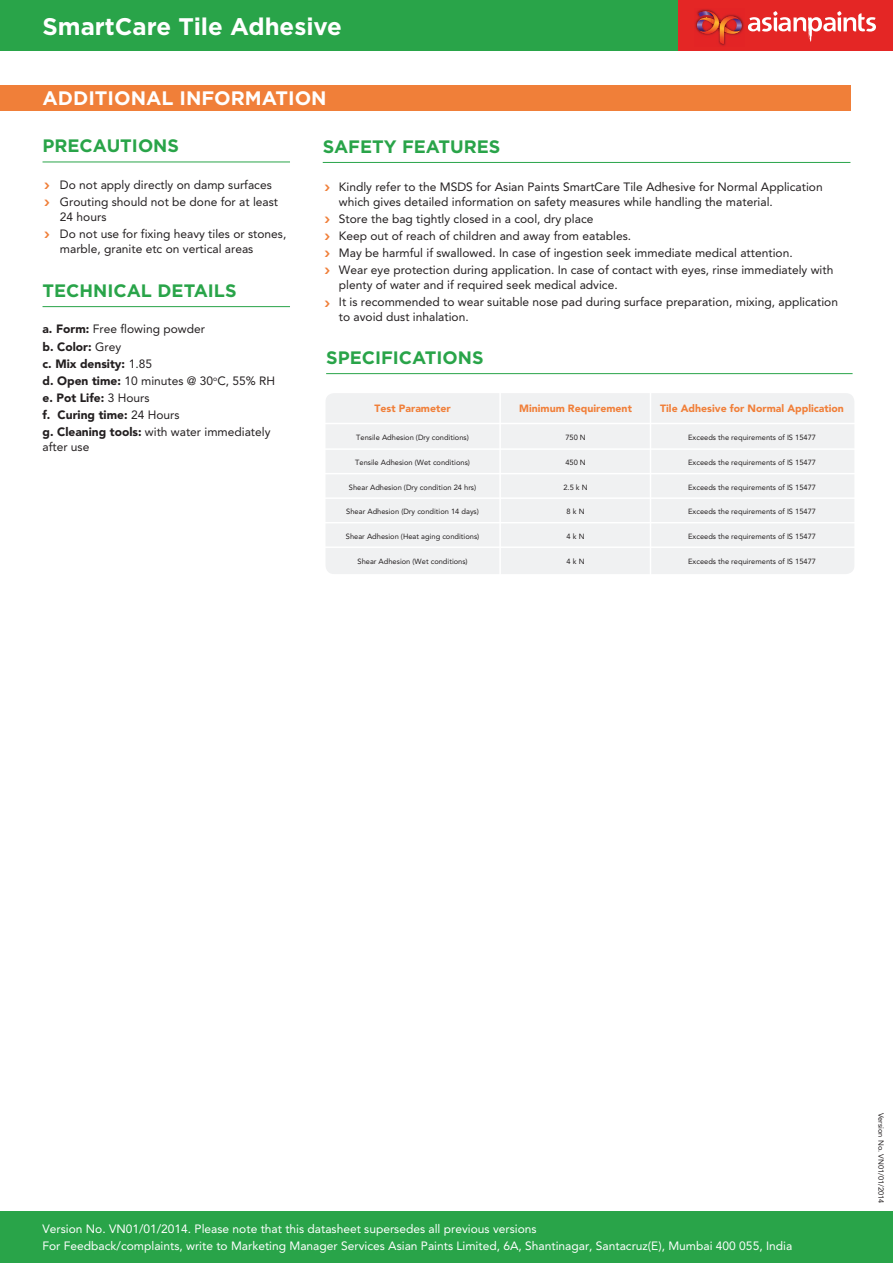
<style>
.page{position:relative;width:893px;height:1263px;background:#fff}
.page>*{position:absolute;margin:0;border:0;box-sizing:border-box;transform-origin:0 0}
.t1{font:700 24px "Gotham";color:#fff}
.t2{font:700 19.5px "Gotham";color:#fff}
.t3{font:700 18px "Gotham";color:#29a449}
.t4{font:12px/15px "Avenir";color:#231f20}
.t5{font:12px "Avenir";color:#fff}
.t6{font:900 12px "Avenir";color:#231f20}
.t7{font:700 12px "Sanuk";color:#f07f39}
.t8{font:900 10.5px "Avenir";color:#f07f39}
.t9{font:7.5px "Avenir";color:#231f20}
.s1{font-weight:900}
.s2{font-weight:400}
</style>
<div class="page">
<div style="left:0;top:0;width:893px;height:51px;background:#29a449"></div>
<div style="left:678px;top:0;width:215px;height:51px;background:#e42625"></div>
<svg style="left:748px;top:11px;width:128px;height:31px"></svg>
<img style="left:695px;top:9px;width:49px;height:37px">
<img style="left:740px;top:18px;width:2px;height:14px">
<img style="left:719px;top:18px;width:21px;height:16px">
<svg style="left:697px;top:18px;width:23px;height:15px"></svg>
<img style="left:699px;top:11px;width:20px;height:23px">
<img style="left:720px;top:16px;width:19px;height:28px">
<div style="left:0;top:1212px;width:893px;height:51px;background:#29a449"></div>
<div style="left:0;top:85px;width:850px;height:26px;background:#f07f39"></div>
<hr style="left:43px;top:162px;width:247px;height:1px;background:#29a449">
<hr style="left:323px;top:162px;width:527px;height:1px;background:#29a449">
<hr style="left:43px;top:306px;width:247px;height:1px;background:#29a449">
<div style="left:326px;top:393px;width:528px;height:181px;background:#f0f1f2;border-radius:9px"></div>
<hr style="left:321px;top:448px;width:536px;height:2px;background:#fff">
<hr style="left:321px;top:473px;width:536px;height:1px;background:#fff">
<hr style="left:321px;top:497px;width:536px;height:2px;background:#fff">
<hr style="left:321px;top:522px;width:536px;height:1px;background:#fff">
<hr style="left:499px;top:375px;width:2px;height:205px;background:#fff">
<hr style="left:650px;top:374px;width:1px;height:204px;background:#fff">
<hr style="left:321px;top:423px;width:540px;height:1px;background:#fff">
<hr style="left:326px;top:373px;width:527px;height:1px;background:#29a449">
<hr style="left:321px;top:546px;width:536px;height:2px;background:#fff">
<h1 class="t1" style="left:43px;top:13px;width:301px">SmartCare Tile Adhesive</h1>
<p class="t2" style="left:43px;top:87px;width:286px">ADDITIONAL INFORMATION</p>
<p class="t3" style="left:43px;top:135px;width:138px">PRECAUTIONS</p>
<p class="t4" style="left:60px;top:178px;width:213px">Do not apply directly on damp surfaces</p>
<p class="t4" style="left:60px;top:195px;width:220px">Grouting should not be done for at least<br>24 hours</p>
<p class="t4" style="left:60px;top:227px;width:228px">Do not use for fixing heavy tiles or stones, marble, granite etc on vertical areas</p>
<p class="t3" style="left:323px;top:136px;width:179px">SAFETY FEATURES</p>
<p class="t4" style="left:339px;top:179px;width:485px">Kindly refer to the MSDS for Asian Paints SmartCare Tile Adhesive for Normal Application which gives detailed information on safety measures while handling the material.</p>
<p class="t4" style="left:339px;top:211px;width:256px">Store the bag tightly closed in a cool, dry place</p>
<p class="t4" style="left:339px;top:228px;width:294px">Keep out of reach of children and away from eatables.</p>
<p class="t4" style="left:339px;top:245px;width:455px">May be harmful if swallowed. In case of ingestion seek immediate medical attention.</p>
<p class="t4" style="left:339px;top:263px;width:496px">Wear eye protection during application. In case of contact with eyes, rinse immediately with plenty of water and if required seek medical advice.</p>
<p class="t4" style="left:339px;top:295px;width:501px">It is recommended to wear suitable nose pad during surface preparation, mixing, application to avoid dust inhalation.</p>
<p class="t7" style="left:44px;top:177px;width:8px">&gt;</p>
<p class="t7" style="left:44px;top:194px;width:8px">&gt;</p>
<p class="t7" style="left:44px;top:226px;width:8px">&gt;</p>
<p class="t7" style="left:324px;top:179px;width:8px">&gt;</p>
<p class="t7" style="left:324px;top:211px;width:8px">&gt;</p>
<p class="t7" style="left:324px;top:228px;width:8px">&gt;</p>
<p class="t7" style="left:324px;top:245px;width:8px">&gt;</p>
<p class="t7" style="left:324px;top:262px;width:8px">&gt;</p>
<p class="t7" style="left:324px;top:295px;width:8px">&gt;</p>
<p class="t3" style="left:43px;top:280px;width:196px">TECHNICAL DETAILS</p>
<p class="t4" style="left:43px;top:322px;width:164px"><span class="s1">a. Form:</span> Free flowing powder</p>
<p class="t6" style="left:43px;top:339px;width:80px">b. Color: <span class="s2">Grey</span></p>
<p class="t6" style="left:43px;top:356px;width:111px">c. Mix density: <span class="s2">1.85</span></p>
<p class="t4" style="left:43px;top:373px;width:234px"><span class="s1">d. Open time:</span> 10 minutes @ 30<sup>o</sup>C, 55% RH</p>
<p class="t6" style="left:43px;top:390px;width:109px">e. Pot Life: <span class="s2">3 Hours</span></p>
<p class="t6" style="left:43px;top:408px;width:139px">f. Curing time: <span class="s2">24 Hours</span></p>
<p class="t4" style="left:43px;top:424px;width:230px"><span class="s1">g. Cleaning tools:</span> with water immediately after use</p>
<p class="t3" style="left:326px;top:347px;width:159px">SPECIFICATIONS</p>
<p class="t8" style="left:660px;top:402px;width:185px">Tile Adhesive for Normal Application</p>
<p class="t9" style="left:688px;top:433px;width:129px">Exceeds the requirements of IS 15477</p>
<p class="t9" style="left:688px;top:458px;width:129px">Exceeds the requirements of IS 15477</p>
<p class="t9" style="left:688px;top:483px;width:129px">Exceeds the requirements of IS 15477</p>
<p class="t9" style="left:688px;top:507px;width:129px">Exceeds the requirements of IS 15477</p>
<p class="t9" style="left:688px;top:532px;width:129px">Exceeds the requirements of IS 15477</p>
<p class="t9" style="left:688px;top:557px;width:129px">Exceeds the requirements of IS 15477</p>
<p class="t8" style="left:519px;top:402px;width:114px">Minimum Requirement</p>
<p class="t9" style="left:565px;top:433px;width:22px">750 N</p>
<p class="t9" style="left:565px;top:458px;width:22px">450 N</p>
<p class="t9" style="left:563px;top:483px;width:26px">2.5 k N</p>
<p class="t9" style="left:567px;top:507px;width:19px">8 k N</p>
<p class="t9" style="left:567px;top:532px;width:19px">4 k N</p>
<p class="t9" style="left:567px;top:557px;width:19px">4 k N</p>
<p class="t8" style="left:374px;top:402px;width:78px">Test Parameter</p>
<p class="t9" style="left:356px;top:433px;width:114px">Tensile Adhesion (Dry conditions)</p>
<p class="t9" style="left:355px;top:458px;width:116px">Tensile Adhesion (Wet conditions)</p>
<p class="t9" style="left:349px;top:483px;width:129px">Shear Adhesion (Dry condition 24 hrs)</p>
<p class="t9" style="left:346px;top:507px;width:134px">Shear Adhesion (Dry condition 14 days)</p>
<p class="t9" style="left:346px;top:532px;width:135px">Shear Adhesion (Heat aging conditions)</p>
<p class="t9" style="left:357px;top:557px;width:112px">Shear Adhesion (Wet conditions)</p>
<p class="t5" style="left:43px;top:1222px;width:496px">Version No. VN01/01/2014. Please note that this datasheet supersedes all previous versions</p>
<p class="t5" style="left:43px;top:1239px;width:751px">For Feedback/complaints, write to Marketing Manager Services Asian Paints Limited, 6A, Shantinagar, Santacruz(E), Mumbai 400 055, India</p>
<p class="t9" style="left:885px;top:1112px;width:92px;rotate:90deg">Version No. VN01/01/2014</p>
</div>
